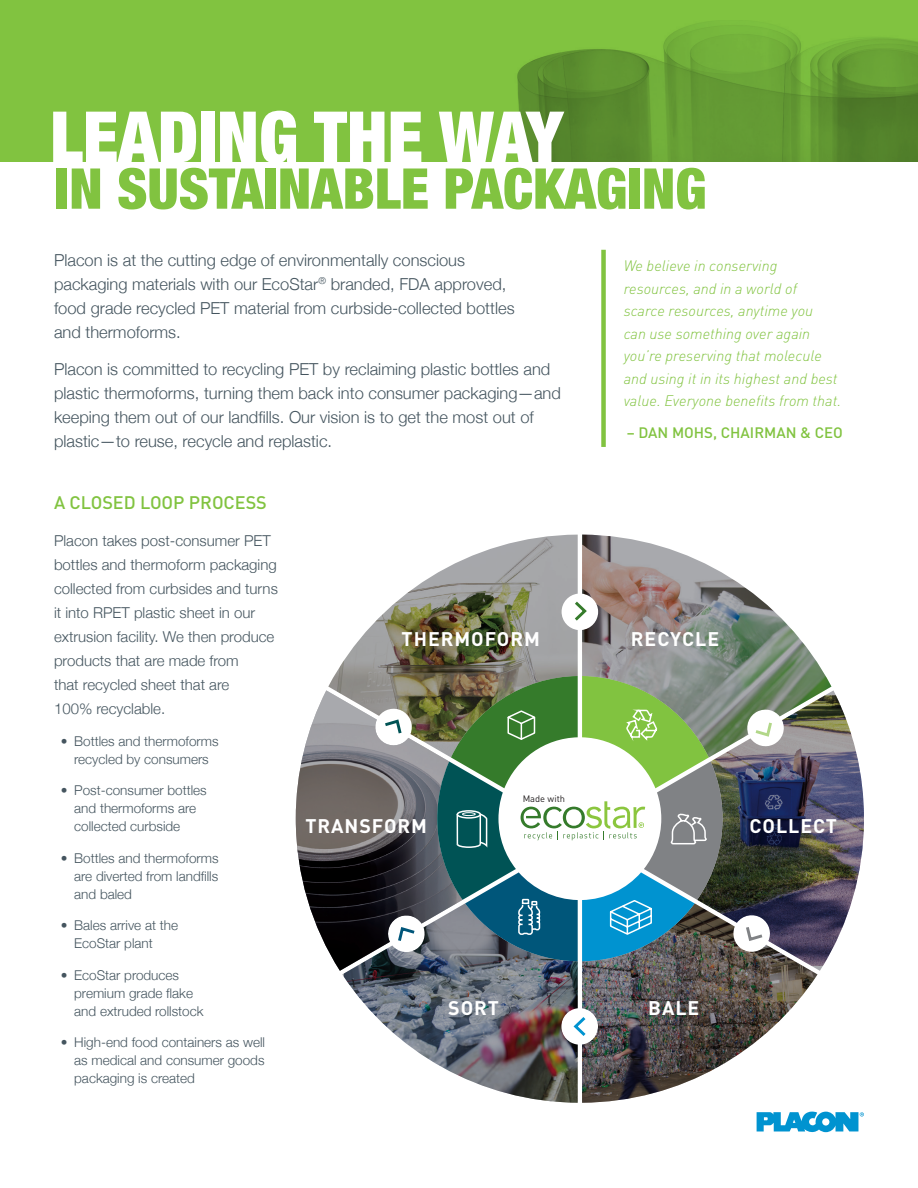
<style>
.page{position:relative;width:918px;height:1188px;background:#fff}
.page>*{position:absolute;margin:0;border:0;box-sizing:border-box;transform-origin:0 0}
.t1{font:900 condensed 70.95px "Helvetica Neue LT Std";color:#fff}
.t2{font:900 condensed 56.25px "Helvetica Neue LT Std";color:#81c340}
.t3{font:700 19.5px "DIN";letter-spacing:.05em;color:#fff}
.t4{font:500 18px "DIN";color:#81c340}
.t5{font:300 16.5px/24px "Helvetica Neue";color:#45555f}
.Body_2{font:300 15px/24px "Helvetica Neue";color:#45555f}
.t6{font:italic 300 15px/22.5px "DIN";color:#81c340}
.t7{font:500 15px "DIN";color:#81c340}
.t8{font:300 13.5px/18px "Helvetica Neue";color:#45555f}
.t9{font:9.3px "DIN";color:#231f20}
</style>
<div class="page">
<svg style="left:0;top:0;width:918px;height:162px;background:#76b43b"></svg>
<svg style="left:296px;top:690px;width:141px;height:281px;background:#686668"></svg>
<img style="left:342px;top:903px;width:236px;height:200px">
<img style="left:723px;top:690px;width:141px;height:281px">
<img style="left:328px;top:535px;width:250px;height:222px">
<img style="left:582px;top:903px;width:236px;height:200px">
<svg style="left:582px;top:535px;width:249px;height:222px"></svg>
<svg style="left:572px;top:599px;width:17px;height:25px"></svg>
<svg style="left:744px;top:924px;width:22px;height:19px"></svg>
<svg style="left:396px;top:925px;width:22px;height:19px"></svg>
<svg style="left:571px;top:1014px;width:18px;height:25px"></svg>
<svg style="left:382px;top:718px;width:22px;height:19px"></svg>
<svg style="left:752px;top:719px;width:22px;height:20px"></svg>
<div style="left:601px;top:250px;width:5px;height:197px;background:#81c340"></div>
<svg style="left:757px;top:1112px;width:107px;height:20px"></svg>
<svg style="left:437px;top:676px;width:286px;height:285px"></svg>
<p class="t1" style="left:50px;top:93px;width:515px">LEADING THE WAY</p>
<p class="t2" style="left:55px;top:154px;width:653px">IN SUSTAINABLE PACKAGING</p>
<p class="t5" style="left:54px;top:247px;width:462px">Placon is at the cutting edge of environmentally conscious packaging materials with our EcoStar<sup>®</sup> branded, FDA approved, food grade recycled PET material from curbside-collected bottles and thermoforms.</p>
<p class="t5" style="left:54px;top:356px;width:508px">Placon is committed to recycling PET by reclaiming plastic bottles and plastic thermoforms, turning them back into consumer packaging—and keeping them out of our landfills. Our vision is to get the most out of plastic—to reuse, recycle and replastic.</p>
<p class="t4" style="left:54px;top:491px;width:214px">A CLOSED LOOP PROCESS</p>
<p class="Body_2" style="left:54px;top:528px;width:225px">Placon takes post-consumer PET bottles and thermoform packaging collected from curbsides and turns it into RPET plastic sheet in our extrusion facility. We then produce products that are made from<br>that recycled sheet that are<br>100% recyclable.</p>
<p class="t8" style="left:61px;top:731px;width:159px;text-align:center">• Bottles and thermoforms recycled by consumers</p>
<p class="t8" style="left:74px;top:780px;width:134px;text-indent:-14px">• Post-consumer bottles and thermoforms are collected curbside</p>
<p class="t8" style="left:74px;top:848px;width:146px;text-align:justify;text-indent:-14px">• Bottles and thermoforms are diverted from landfills and baled</p>
<p class="t8" style="left:74px;top:915px;width:105px;text-indent:-14px">• Bales arrive at the<br>EcoStar plant</p>
<p class="t8" style="left:74px;top:965px;width:131px;text-indent:-14px">• EcoStar produces premium grade flake and extruded rollstock</p>
<p class="t8" style="left:74px;top:1032px;width:192px;text-align:justify;text-indent:-14px">• High-end food containers as well as medical and consumer goods packaging is created</p>
<p class="t3" style="left:402px;top:626px;width:140px">THERMOFORM</p>
<p class="t3" style="left:305px;top:813px;width:123px">TRANSFORM</p>
<p class="t9" style="left:523px;top:793px;width:44px">Made with</p>
<p class="t3" style="left:448px;top:995px;width:52px">SORT</p>
<p class="t6" style="left:624px;top:254px;width:219px">We believe in conserving resources, and in a world of scarce resources, anytime you<br>can use something over again you’re preserving that molecule and using it in its highest and best value. Everyone benefits from that.</p>
<p class="t7" style="left:627px;top:423px;width:218px">– DAN MOHS, CHAIRMAN &amp; CEO</p>
<p class="t3" style="left:631px;top:626px;width:90px">RECYCLE</p>
<p class="t3" style="left:749px;top:813px;width:89px">COLLECT</p>
<p class="t3" style="left:648px;top:995px;width:53px">BALE</p>
</div>
